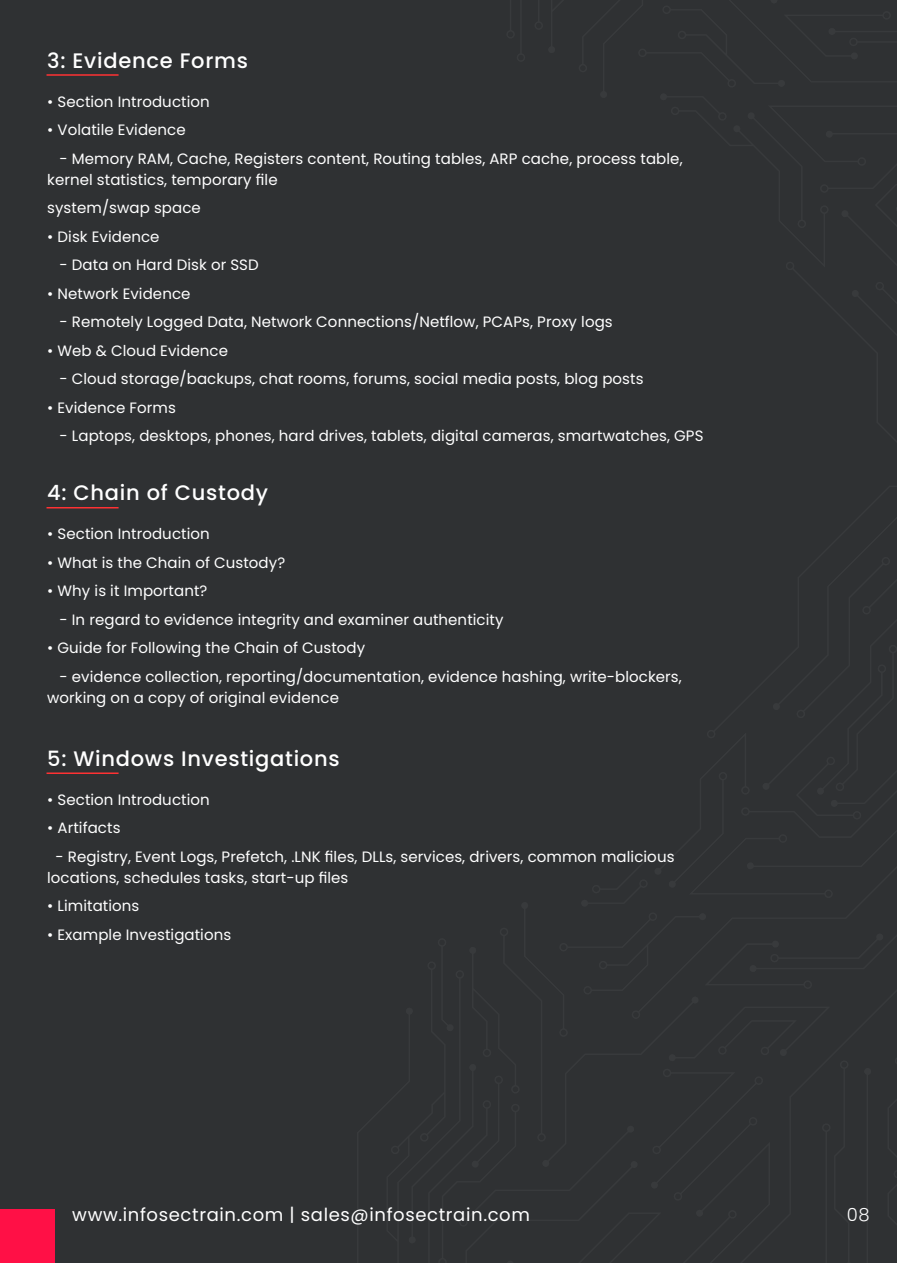
<style>
.page{position:relative;width:897px;height:1263px;background:#fff}
.page>*{position:absolute;margin:0;border:0;box-sizing:border-box;transform-origin:0 0}
.t1{font:500 21px "Poppins";letter-spacing:.035em;color:#fff}
.t2{font:18px "Poppins";letter-spacing:.035em;color:#fff}
.t3{font:300 18px "Poppins";color:#fff}
.t4{font:15px/21px "Poppins";letter-spacing:.005em;color:#fff}
</style>
<div class="page">
<div style="left:0;top:0;width:896px;height:1263px;background:#2f3133"></div>
<div style="left:0;top:1210px;width:54px;height:53px;background:#ff1046"></div>
<hr style="left:46px;top:74px;width:72px;height:2px;background:#ff3133">
<hr style="left:46px;top:507px;width:72px;height:1px;background:#ff3133">
<hr style="left:46px;top:772px;width:72px;height:2px;background:#ff3133">
<h1 class="t1" style="left:47px;top:48px;width:202px">3: Evidence Forms</h1>
<p class="t4" style="left:47px;top:91px;width:164px">• Section Introduction</p>
<p class="t4" style="left:47px;top:120px;width:140px">• Volatile Evidence</p>
<p class="t4" style="left:47px;top:148px;width:637px;text-indent:12px">- Memory RAM, Cache, Registers content, Routing tables, ARP cache, process table, kernel statistics, temporary file</p>
<p class="t4" style="left:47px;top:198px;width:155px">system/swap space</p>
<p class="t4" style="left:47px;top:226px;width:114px">• Disk Evidence</p>
<p class="t4" style="left:59px;top:255px;width:201px">- Data on Hard Disk or SSD</p>
<p class="t4" style="left:47px;top:283px;width:145px">• Network Evidence</p>
<p class="t4" style="left:59px;top:312px;width:554px">- Remotely Logged Data, Network Connections/Netflow, PCAPs, Proxy logs</p>
<p class="t4" style="left:47px;top:340px;width:182px">• Web &amp; Cloud Evidence</p>
<p class="t4" style="left:59px;top:369px;width:585px">- Cloud storage/backups, chat rooms, forums, social media posts, blog posts</p>
<p class="t4" style="left:47px;top:397px;width:130px">• Evidence Forms</p>
<p class="t4" style="left:59px;top:426px;width:645px">- Laptops, desktops, phones, hard drives, tablets, digital cameras, smartwatches, GPS</p>
<h1 class="t1" style="left:47px;top:481px;width:222px">4: Chain of Custody</h1>
<p class="t4" style="left:47px;top:524px;width:164px">• Section Introduction</p>
<p class="t4" style="left:47px;top:552px;width:239px">• What is the Chain of Custody?</p>
<p class="t4" style="left:47px;top:581px;width:162px">• Why is it Important?</p>
<p class="t4" style="left:59px;top:609px;width:445px">- In regard to evidence integrity and examiner authenticity</p>
<p class="t4" style="left:47px;top:638px;width:319px">• Guide for Following the Chain of Custody</p>
<p class="t4" style="left:47px;top:666px;width:636px;text-indent:12px">- evidence collection, reporting/documentation, evidence hashing, write-blockers, working on a copy of original evidence</p>
<h1 class="t1" style="left:47px;top:746px;width:294px">5: Windows Investigations</h1>
<p class="t4" style="left:47px;top:789px;width:164px">• Section Introduction</p>
<p class="t4" style="left:47px;top:818px;width:75px">• Artifacts</p>
<p class="t4" style="left:47px;top:846px;width:628px;text-indent:8px">- Registry, Event Logs, Prefetch, .LNK files, DLLs, services, drivers, common malicious locations, schedules tasks, start-up files</p>
<p class="t4" style="left:47px;top:896px;width:94px">• Limitations</p>
<p class="t4" style="left:47px;top:924px;width:185px">• Example Investigations</p>
<p class="t2" style="left:72px;top:1205px;width:459px">www.infosectrain.com | sales@infosectrain.com</p>
<p class="t3" style="left:846px;top:1205px;width:24px">08</p>
</div>
